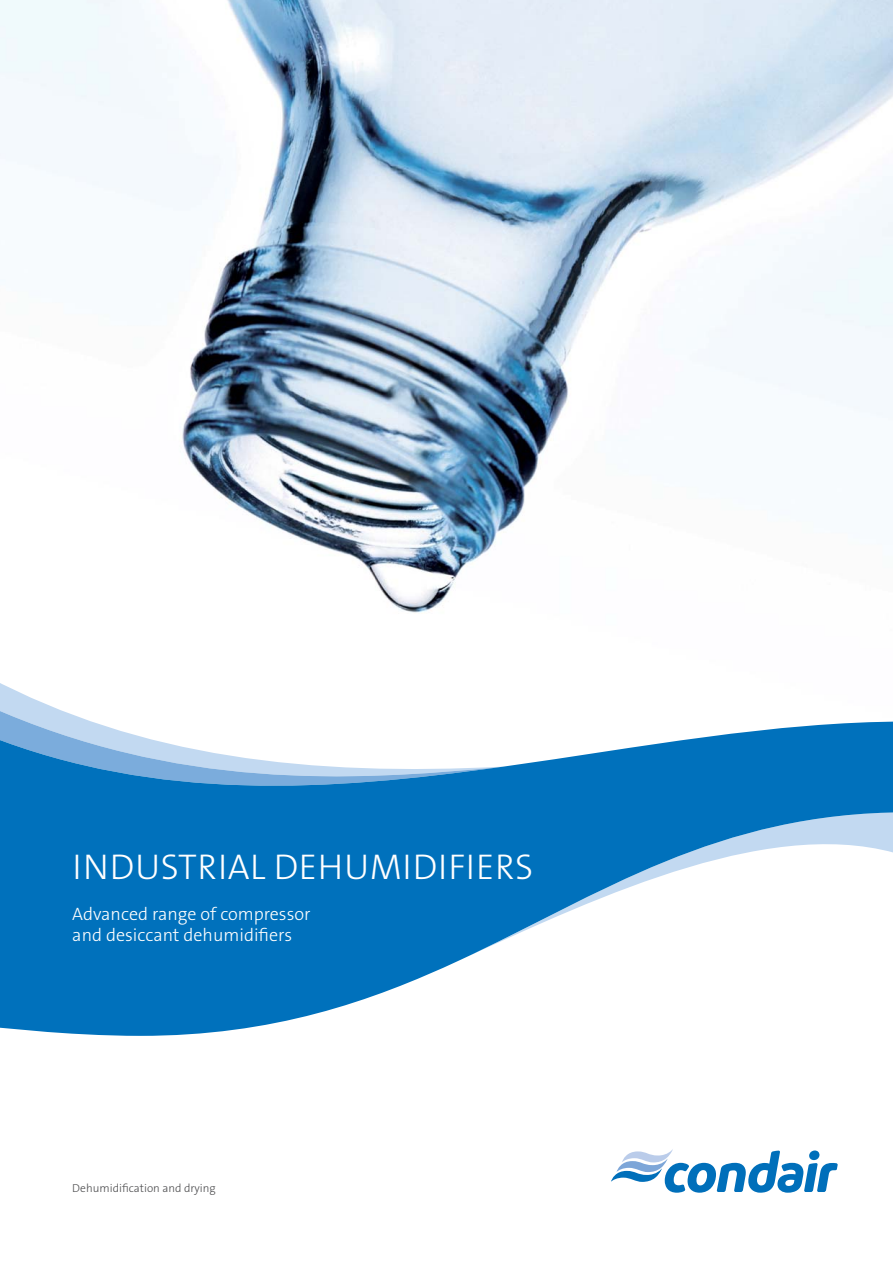
<style>
.page{position:relative;width:893px;height:1263px;background:#fff}
.page>*{position:absolute;margin:0;border:0;box-sizing:border-box;transform-origin:0 0}
.t1{font:300 36px "The Sans B W3";letter-spacing:.015em;color:#fff}
.t2{font:300 18px/21.3px "The Sans B W3";color:#fff}
.t3{font:300 11.55px "The Sans B W3";color:#4c4c4e}
</style>
<div class="page">
<img style="left:0;top:0;width:892px;height:722px">
<svg style="left:0;top:677px;width:504px;height:45px"></svg>
<svg style="left:0;top:706px;width:501px;height:16px"></svg>
<svg style="left:0;top:722px;width:892px;height:314px;fill:#0071bc"></svg>
<svg style="left:611px;top:1149px;width:226px;height:44px"></svg>
<h1 class="t1" style="left:73px;top:852px;width:462px">INDUSTRIAL DEHUMIDIFIERS</h1>
<p class="t2" style="left:72px;top:905px;width:240px">Advanced range of compressor and desiccant dehumidifiers</p>
<p class="t3" style="left:72px;top:1184px;width:145px">Dehumidification and drying</p>
</div>
